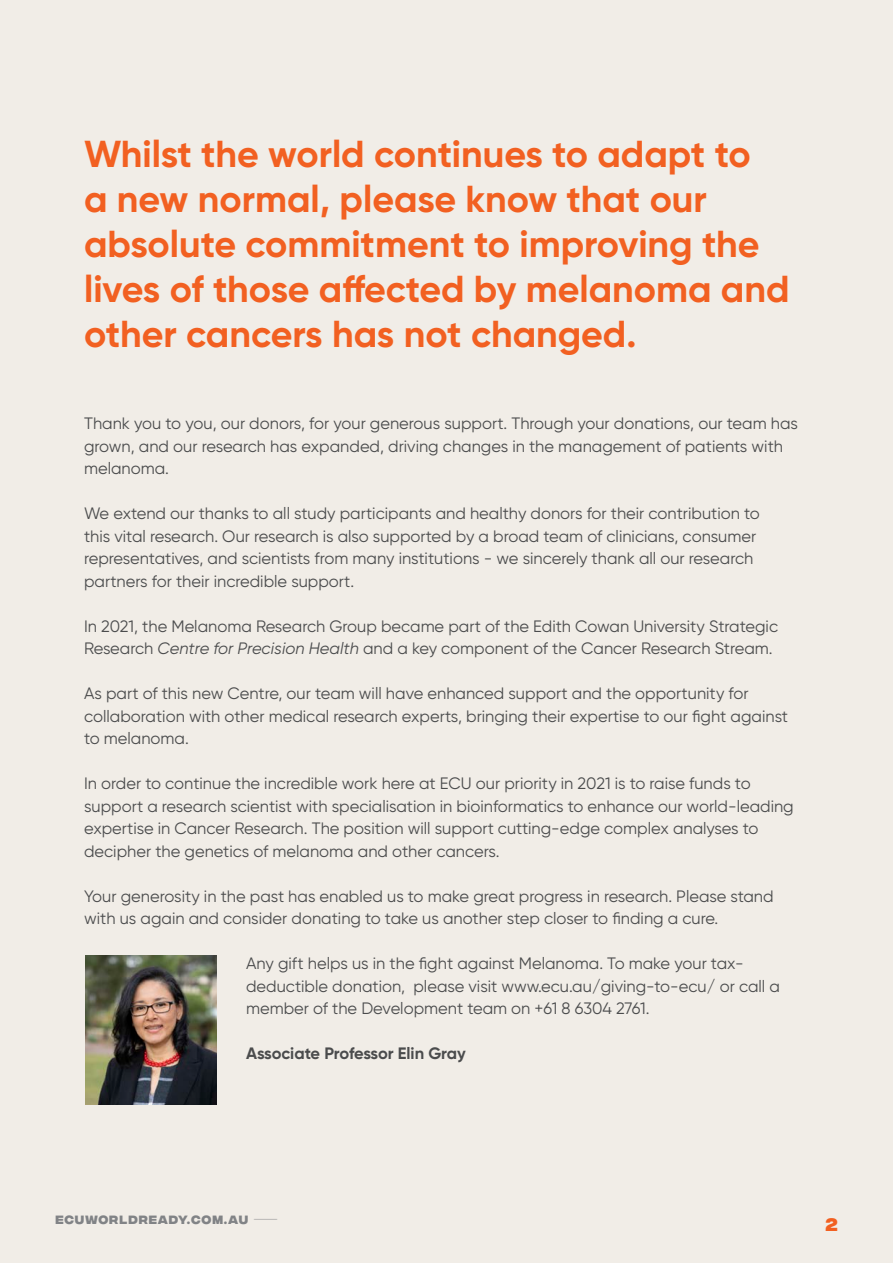
<style>
.page{position:relative;width:893px;height:1263px;background:#f1ede7}
.page>*{position:absolute;margin:0;border:0;box-sizing:border-box;transform-origin:0 0}
.Body_Copy{font:700 37.5px/45px "Gilroy";color:#f26021}
.t1{font:700 18px "Integral CF";color:#f26021}
.Body_Copy-2{font:16.5px/22.5px "Gilroy";color:#4b4c4d}
.Body_Copy-3{font:700 16.5px "Gilroy";letter-spacing:-.01em;color:#4b4c4d}
.Intro_Integral{font:700 12px "Integral CF";letter-spacing:.075em;color:#818386}
.s1{font-style:italic}
</style>
<div class="page">
<img style="left:85px;top:956px;width:131px;height:148px">
<p class="Body_Copy" style="left:84px;top:131px;width:707px">Whilst the world continues to adapt to<br>a new normal, please know that our absolute commitment to improving the lives of those affected by melanoma and other cancers has not changed.</p>
<p class="Body_Copy-2" style="left:84px;top:412px;width:715px">Thank you to you, our donors, for your generous support. Through your donations, our team has grown, and our research has expanded, driving changes in the management of patients with melanoma.</p>
<p class="Body_Copy-2" style="left:84px;top:502px;width:677px">We extend our thanks to all study participants and healthy donors for their contribution to this vital research. Our research is also supported by a broad team of clinicians, consumer representatives, and scientists from many institutions - we sincerely thank all our research partners for their incredible support.</p>
<p class="Body_Copy-2" style="left:84px;top:615px;width:695px">In 2021, the Melanoma Research Group became part of the Edith Cowan University Strategic<br>Research <span class="s1">Centre for Precision Health</span> and a key component of the Cancer Research Stream.</p>
<p class="Body_Copy-2" style="left:84px;top:682px;width:705px">As part of this new Centre, our team will have enhanced support and the opportunity for collaboration with other medical research experts, bringing their expertise to our fight against to melanoma.</p>
<p class="Body_Copy-2" style="left:84px;top:772px;width:711px">In order to continue the incredible work here at ECU our priority in 2021 is to raise funds to support a research scientist with specialisation in bioinformatics to enhance our world-leading expertise in Cancer Research. The position will support cutting-edge complex analyses to decipher the genetics of melanoma and other cancers.</p>
<p class="Body_Copy-2" style="left:84px;top:885px;width:691px">Your generosity in the past has enabled us to make great progress in research. Please stand with us again and consider donating to take us another step closer to finding a cure.</p>
<p class="Body_Copy-2" style="left:246px;top:952px;width:535px">Any gift helps us in the fight against Melanoma. To make your tax&shy;deductible donation, please visit www.ecu.au/giving-to-ecu/ or call a member of the Development team on +61 8 6304 2761.</p>
<p class="Body_Copy-3" style="left:246px;top:1043px;width:221px">Associate Professor Elin Gray</p>
<p class="Intro_Integral" style="left:55px;top:1213px;width:194px">ECUWORLDREADY.COM.AU</p>
<p class="t1" style="left:825px;top:1215px;width:14px">2</p>
</div>
